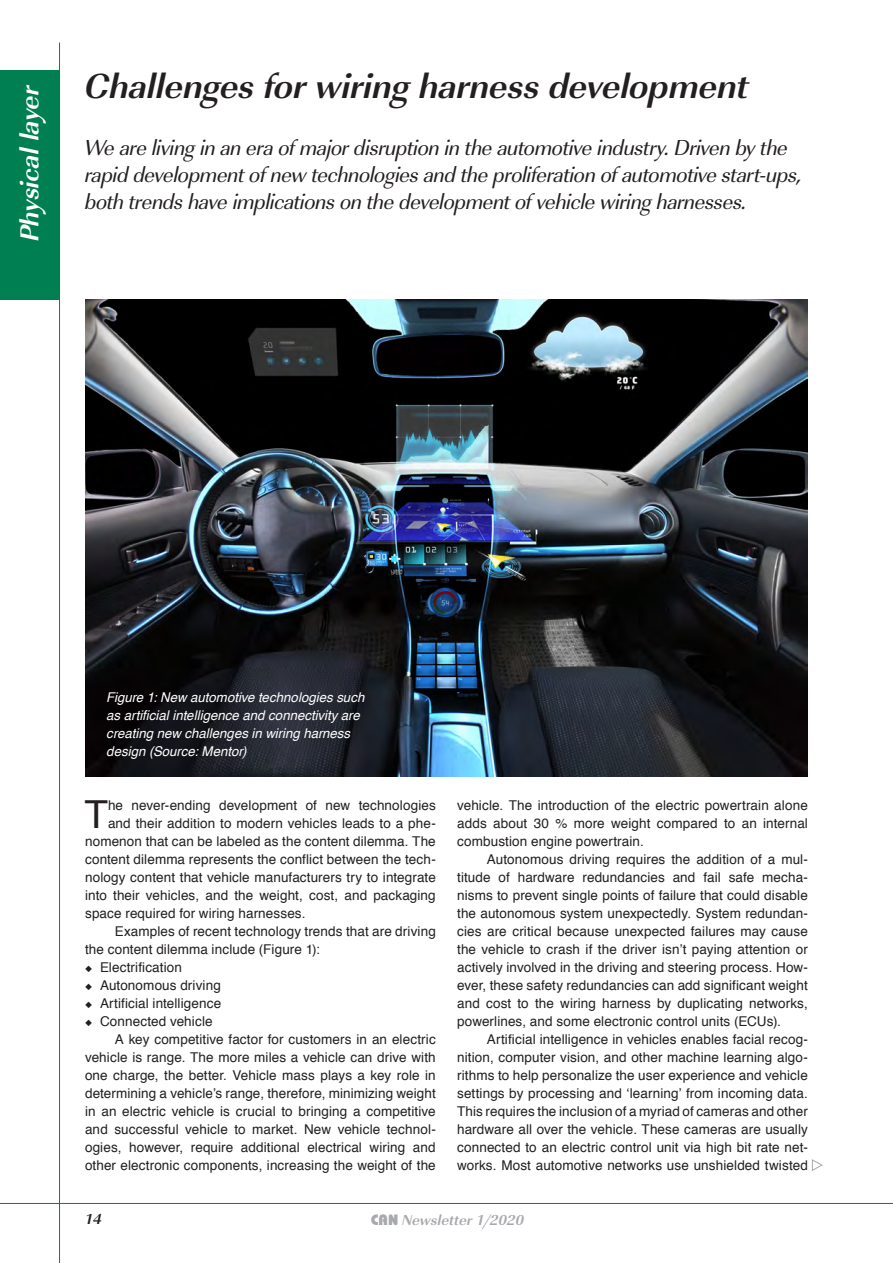
<style>
.page{position:relative;width:893px;height:1263px;background:#fff}
.page>*{position:absolute;margin:0;border:0;box-sizing:border-box;transform-origin:0 0}
.t1{font:38.55px "Helvetica";color:#231f20}
.t2{font:36px "URW Imperial T Bold Obli";letter-spacing:-.01em;color:#231f20}
.t3{font:27px "URW Imperial T Bold Obli";color:#fff}
.t4{font:22.5px/27px "URW Imperial T Regu Obli";letter-spacing:-.025em;color:#231f20}
.t5{font:15px "URW Imperial T Bold Obli";color:#a8a9ad}
.t6{font:15px "URW Imperial T Bold Obli";color:#231f20}
.t7{font:13.5px/18px "Helvetica";letter-spacing:.01em;color:#231f20;text-align:justify}
.t8{font:italic 13.5px/18px "Helvetica";color:#fff}
.s1{font-family:"Bauhaus";font-weight:800}
</style>
<div class="page">
<hr style="left:59px;top:43px;width:1px;height:1220px;background:#007f52">
<hr style="left:0;top:1203px;width:893px;height:1px;background:#007f52">
<div style="left:0;top:70px;width:60px;height:230px;background:#007f52"></div>
<img style="left:85px;top:300px;width:723px;height:476px">
<svg style="left:812px;top:1159px;width:11px;height:12px"></svg>
<h3 class="t3" style="left:14px;top:241px;width:158px;rotate:-90deg">Physical layer</h3>
<h2 class="t2" style="left:85px;top:64px;width:666px">Challenges for wiring harness development</h2>
<p class="t4" style="left:85px;top:135px;width:719px">We are living in an era of major disruption in the automotive industry. Driven by the rapid development of new technologies and the proliferation of automotive start-ups, both trends have implications on the development of vehicle wiring harnesses.</p>
<p class="t8" style="left:106px;top:689px;width:260px">Figure 1: New automotive technologies such as artificial intelligence and connectivity are creating new challenges in wiring harness design (Source: Mentor)</p>
<h1 class="t1" style="left:84px;top:785px;width:25px">T</h1>
<p class="t7" style="left:108px;top:797px;width:329px">he never-ending development of new technologies</p>
<p class="t7" style="left:108px;top:815px;width:329px">and their addition to modern vehicles leads to a phe-</p>
<p class="t7" style="left:85px;top:833px;width:352px">nomenon that can be labeled as the content dilemma. The</p>
<p class="t7" style="left:85px;top:851px;width:352px">content dilemma represents the conflict between the tech-</p>
<p class="t7" style="left:85px;top:869px;width:352px">nology content that vehicle manufacturers try to integrate</p>
<p class="t7" style="left:85px;top:887px;width:352px">into their vehicles, and the weight, cost, and packaging</p>
<p class="t7" style="left:85px;top:905px;width:222px">space required for wiring harnesses.</p>
<p class="t7" style="left:115px;top:923px;width:323px">Examples of recent technology trends that are driving</p>
<p class="t7" style="left:85px;top:941px;width:237px">the content dilemma include (Figure 1):</p>
<p class="t7" style="left:85px;top:959px;width:98px">◆ Electrification</p>
<p class="t7" style="left:85px;top:977px;width:137px">◆ Autonomous driving</p>
<p class="t7" style="left:85px;top:995px;width:138px">◆ Artificial intelligence</p>
<p class="t7" style="left:85px;top:1013px;width:129px">◆ Connected vehicle</p>
<p class="t7" style="left:115px;top:1031px;width:322px">A key competitive factor for customers in an electric</p>
<p class="t7" style="left:85px;top:1049px;width:352px">vehicle is range. The more miles a vehicle can drive with</p>
<p class="t7" style="left:85px;top:1067px;width:352px">one charge, the better. Vehicle mass plays a key role in</p>
<p class="t7" style="left:85px;top:1085px;width:352px">determining a vehicle’s range, therefore, minimizing weight</p>
<p class="t7" style="left:85px;top:1103px;width:352px">in an electric vehicle is crucial to bringing a competitive</p>
<p class="t7" style="left:85px;top:1121px;width:352px">and successful vehicle to market. New vehicle technol-</p>
<p class="t7" style="left:85px;top:1139px;width:352px">ogies, however, require additional electrical wiring and</p>
<p class="t7" style="left:85px;top:1157px;width:352px">other electronic components, increasing the weight of the</p>
<p class="t7" style="left:457px;top:797px;width:352px">vehicle. The introduction of the electric powertrain alone adds about 30 % more weight compared to an internal combustion engine powertrain.</p>
<p class="t7" style="left:457px;top:851px;width:352px;text-indent:30px">Autonomous driving requires the addition of a mul&shy;titude of hardware redundancies and fail safe mecha&shy;nisms to prevent single points of failure that could disable the autonomous system unexpectedly. System redundan&shy;cies are critical because unexpected failures may cause the vehicle to crash if the driver isn’t paying attention or actively involved in the driving and steering process. How&shy;ever, these safety redundancies can add significant weight and cost to the wiring harness by duplicating networks, powerlines, and some electronic control units (ECUs).</p>
<p class="t7" style="left:457px;top:1031px;width:352px;text-indent:30px">Artificial intelligence in vehicles enables facial recog&shy;nition, computer vision, and other machine learning algo&shy;rithms to help personalize the user experience and vehicle settings by processing and ‘learning’ from incoming data.<br>This requires the inclusion of a myriad of cameras and other hardware all over the vehicle. These cameras are usually connected to an electric control unit via high bit rate net&shy;works. Most automotive networks use unshielded twisted</p>
<p class="t6" style="left:85px;top:1210px;width:18px">14</p>
<p class="t5" style="left:371px;top:1211px;width:155px"><span class="s1">CAN</span> Newsletter 1/2020</p>
</div>
